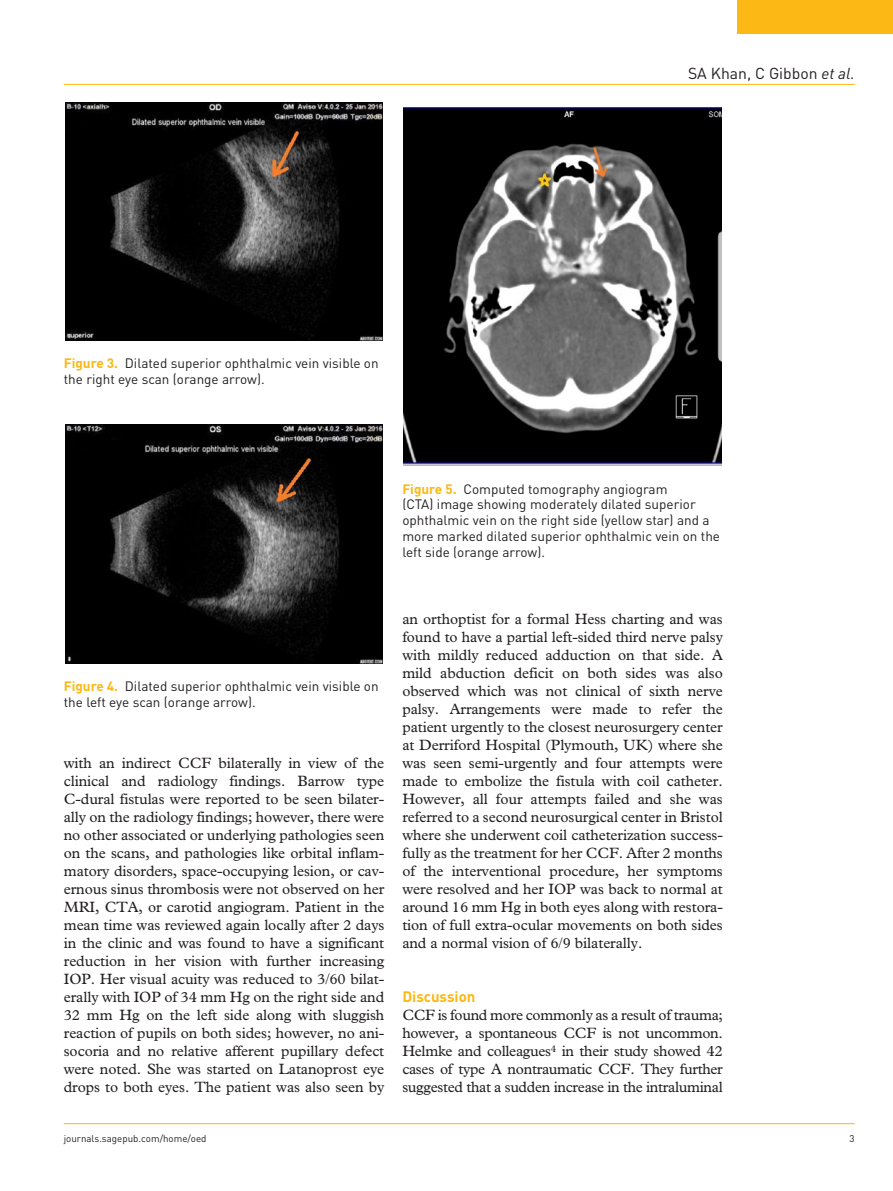
<style>
.page{position:relative;width:893px;height:1191px;background:#fff}
.page>*{position:absolute;margin:0;border:0;box-sizing:border-box;transform-origin:0 0}
.t1{font:15.75px "DIN";color:#231f20}
.t2{font:15px/18px "Plantin Std";letter-spacing:-.005em;color:#231f20;text-align:justify}
.t3{font:700 15px "DIN";color:#fcb814}
.t4{font:13.5px/15.8px "DIN";color:#231f20}
.t5{font:9.75px "DIN";color:#231f20}
.s1{font-style:italic}
.s2{font-weight:700;color:#fcb814}
</style>
<div class="page">
<hr style="left:64px;top:84px;width:791px;height:1px;background:#fcb814">
<hr style="left:64px;top:1123px;width:791px;height:1px;background:#fcb814">
<div style="left:738px;top:0;width:155px;height:34px;background:#fcb814"></div>
<img style="left:65px;top:102px;width:318px;height:238px">
<img style="left:65px;top:425px;width:318px;height:238px">
<img style="left:404px;top:108px;width:317px;height:358px">
<p class="t1" style="left:688px;top:63px;width:168px">SA Khan, C Gibbon <span class="s1">et al.</span></p>
<p class="t4" style="left:64px;top:355px;width:316px"><span class="s2">Figure 3.</span> Dilated superior ophthalmic vein visible on the right eye scan (orange arrow).</p>
<p class="t4" style="left:402px;top:480px;width:319px"><span class="s2">Figure 5.</span> Computed tomography angiogram<br>(CTA) image showing moderately dilated superior ophthalmic vein on the right side (yellow star) and a more marked dilated superior ophthalmic vein on the left side (orange arrow).</p>
<p class="t4" style="left:64px;top:678px;width:316px"><span class="s2">Figure 4.</span> Dilated superior ophthalmic vein visible on the left eye scan (orange arrow).</p>
<p class="t2" style="left:64px;top:754px;width:322px">with an indirect CCF bilaterally in view of the clinical and radiology findings. Barrow type C-dural fistulas were reported to be seen bilater&shy;ally on the radiology findings; however, there were no other associated or underlying pathologies seen on the scans, and pathologies like orbital inflam&shy;matory disorders, space-occupying lesion, or cav&shy;ernous sinus thrombosis were not observed on her MRI, CTA, or carotid angiogram. Patient in the mean time was reviewed again locally after 2 days in the clinic and was found to have a significant reduction in her vision with further increasing IOP. Her visual acuity was reduced to 3/60 bilat&shy;erally with IOP of 34 mm Hg on the right side and 32 mm Hg on the left side along with sluggish reaction of pupils on both sides; however, no ani&shy;socoria and no relative afferent pupillary defect were noted. She was started on Latanoprost eye drops to both eyes. The patient was also seen by</p>
<p class="t2" style="left:402px;top:610px;width:322px">an orthoptist for a formal Hess charting and was found to have a partial left-sided third nerve palsy with mildly reduced adduction on that side. A mild abduction deficit on both sides was also observed which was not clinical of sixth nerve palsy. Arrangements were made to refer the patient urgently to the closest neurosurgery center at Derriford Hospital (Plymouth, UK) where she was seen semi-urgently and four attempts were made to embolize the fistula with coil catheter.<br>However, all four attempts failed and she was referred to a second neurosurgical center in Bristol where she underwent coil catheterization success&shy;fully as the treatment for her CCF. After 2 months of the interventional procedure, her symptoms were resolved and her IOP was back to normal at around 16 mm Hg in both eyes along with restora&shy;tion of full extra-ocular movements on both sides and a normal vision of 6/9 bilaterally.</p>
<p class="t3" style="left:402px;top:987px;width:75px">Discussion</p>
<p class="t2" style="left:402px;top:1006px;width:322px">CCF is found more commonly as a result of trauma; however, a spontaneous CCF is not uncommon.<br>Helmke and colleagues<sup>4</sup> in their study showed 42 cases of type A nontraumatic CCF. They further suggested that a sudden increase in the intraluminal</p>
<p class="t5" style="left:64px;top:1132px;width:144px">journals.sagepub.com/home/oed</p>
<p class="t5" style="left:850px;top:1132px;width:7px">3</p>
</div>
